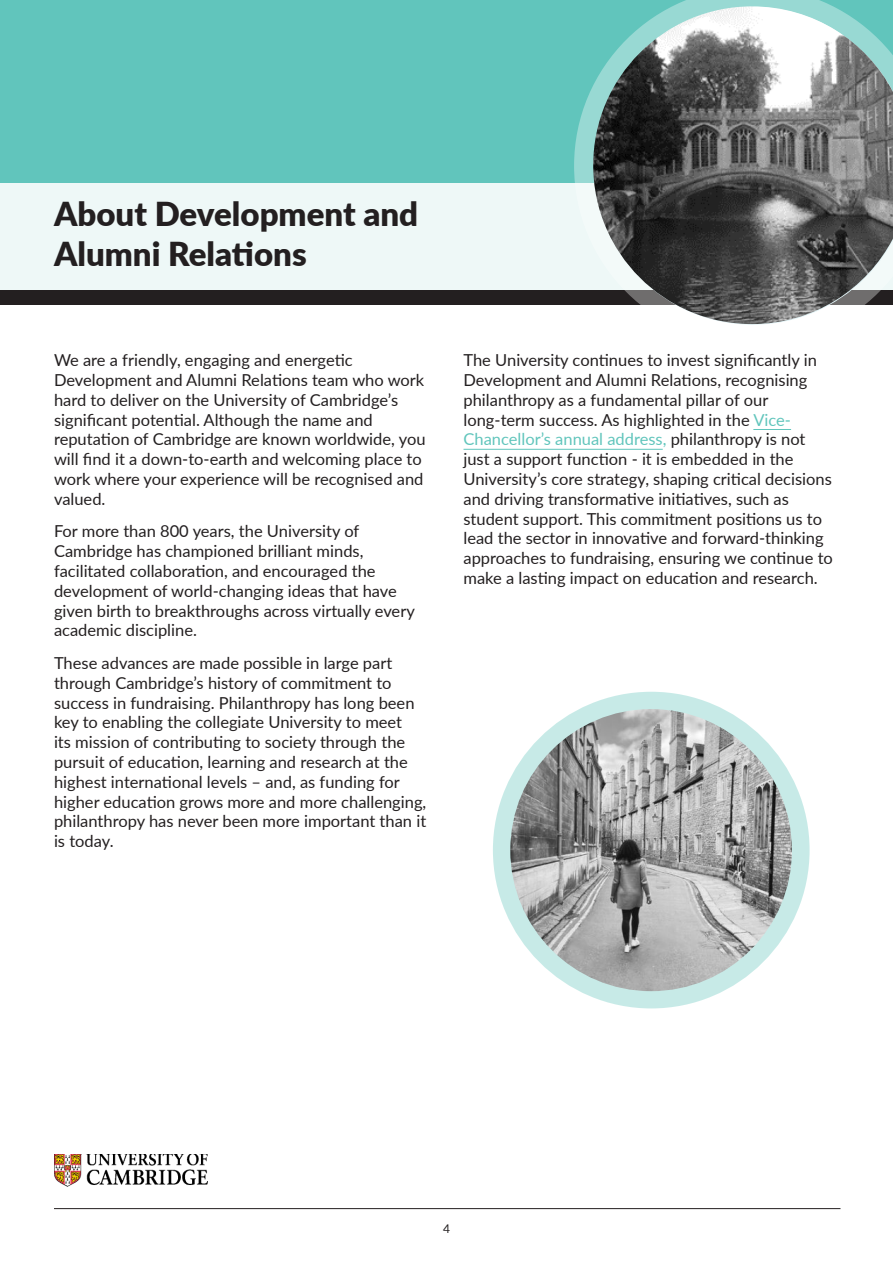
<style>
.page{position:relative;width:893px;height:1263px;background:#fff}
.page>*{position:absolute;margin:0;border:0;box-sizing:border-box;transform-origin:0 0}
.t1{font:900 33px/39.6px "Lato";color:#231f20}
.t2{font:16.5px/19.8px "Lato";color:#231f20}
.t3{font:12px "Lato";color:#231f20}
.s1{color:#61c5bc}
</style>
<div class="page">
<hr style="left:54px;top:1208px;width:786px;height:1px;background:#231f20">
<img style="left:54px;top:1154px;width:154px;height:32px">
<div style="left:0;top:290px;width:893px;height:15px;background:#231f20"></div>
<div style="left:0;top:0;width:893px;height:183px;background:#61c5bc"></div>
<div style="left:0;top:183px;width:893px;height:107px;background:#eef8f7"></div>
<svg style="left:574px;top:0;width:258px;height:183px"></svg>
<hr style="left:753px;top:429px;width:38px;height:1px;background:#61c5bc">
<hr style="left:463px;top:449px;width:200px;height:1px;background:#61c5bc">
<div style="left:493px;top:692px;width:317px;height:316px;background:#c7eae7;border-radius:50%"></div>
<img style="left:510px;top:709px;width:282px;height:282px;border-radius:141px">
<img style="left:593px;top:6px;width:300px;height:318px">
<p class="t1" style="left:54px;top:193px;width:366px">About Development and<br>Alumni Relations</p>
<p class="t2" style="left:54px;top:350px;width:373px">We are a friendly, engaging and energetic Development and Alumni Relations team who work hard to deliver on the University of Cambridge’s significant potential. Although the name and reputation of Cambridge are known worldwide, you will find it a down-to-earth and welcoming place to work where your experience will be recognised and valued.</p>
<p class="t2" style="left:54px;top:521px;width:362px">For more than 800 years, the University of Cambridge has championed brilliant minds, facilitated collaboration, and encouraged the development of world-changing ideas that have given birth to breakthroughs across virtually every academic discipline.</p>
<p class="t2" style="left:54px;top:652px;width:374px">These advances are made possible in large part through Cambridge’s history of commitment to success in fundraising. Philanthropy has long been key to enabling the collegiate University to meet<br>its mission of contributing to society through the pursuit of education, learning and research at the highest international levels – and, as funding for higher education grows more and more challenging, philanthropy has never been more important than it is today.</p>
<p class="t2" style="left:463px;top:350px;width:371px">The University continues to invest significantly in Development and Alumni Relations, recognising philanthropy as a fundamental pillar of our long-term success. As highlighted in the <span class="s1">Vice-Chancellor’s annual address,</span> philanthropy is not just a support function - it is embedded in the University’s core strategy, shaping critical decisions and driving transformative initiatives, such as student support. This commitment positions us to lead the sector in innovative and forward-thinking approaches to fundraising, ensuring we continue to make a lasting impact on education and research.</p>
<p class="t3" style="left:443px;top:1220px;width:8px">4</p>
</div>
